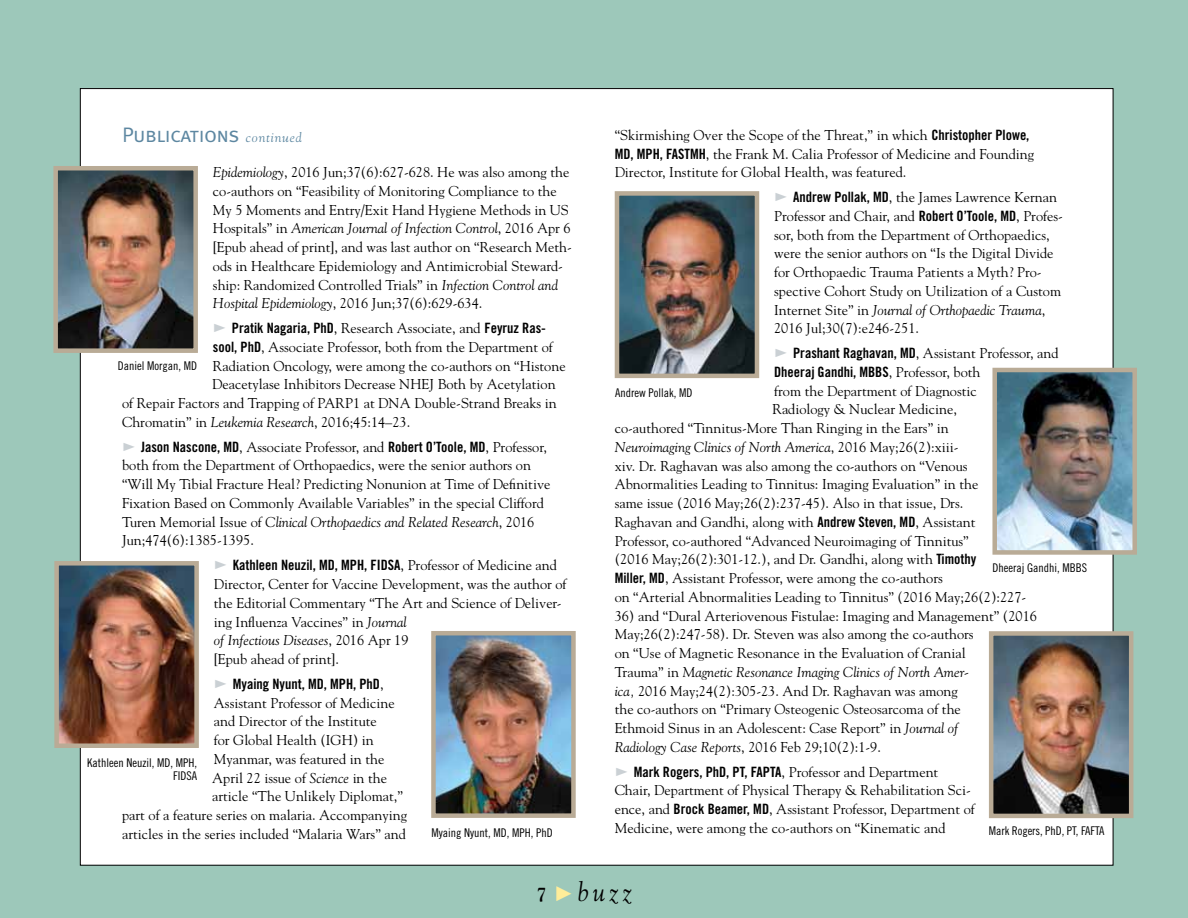
<style>
.page{position:relative;width:1188px;height:918px;background:#9dc8ba}
.page>*{position:absolute;margin:0;border:0;box-sizing:border-box;transform-origin:0 0}
.t1{font:italic 27px "Goudy";color:#000;scale:.9 1}
.t2{font:21px "Meta Normal Caps";letter-spacing:-.025em;color:#5d87a1}
.t3{font:14.25px/18.8px "Goudy";color:#000}
.t4{font:14.25px "Trade Gothic Bold Cond Twenty";color:#000}
.t5{font:italic 14.25px "Goudy";color:#000}
.t6{font:12px/13.5px "Trade Gothic Cond Eighteen";color:#000;text-align:right}
.s1{font-family:"Goudy";font-style:italic;font-size:13.5px}
.s2{font-style:italic}
.s3{font-family:"Goudy"}
.s4{font-family:"Trade Gothic Bold Cond Twenty"}
.s5{font-style:normal}
.s6{font-weight:700;font-style:normal;font-size:19.5px}
</style>
<div class="page">
<div style="left:80px;top:89px;width:1033px;height:776px;background:#fff"></div>
<img style="left:58px;top:171px;width:135px;height:177px">
<div style="left:53px;top:166px;width:145px;height:187px;border:4px solid #b9ab96"></div>
<img style="left:59px;top:566px;width:135px;height:177px">
<div style="left:54px;top:561px;width:145px;height:187px;border:4px solid #b9ab96"></div>
<img style="left:436px;top:636px;width:135px;height:177px">
<div style="left:431px;top:631px;width:145px;height:187px;border:4px solid #b9ab96"></div>
<img style="left:620px;top:196px;width:134px;height:177px">
<div style="left:615px;top:191px;width:144px;height:187px;border:4px solid #b9ab96"></div>
<img style="left:997px;top:373px;width:135px;height:177px">
<div style="left:992px;top:368px;width:145px;height:187px;border:4px solid #b9ab96"></div>
<img style="left:994px;top:636px;width:134px;height:177px">
<div style="left:989px;top:631px;width:144px;height:187px;border:4px solid #b9ab96"></div>
<h2 class="t2" style="left:122px;top:123px;width:181px">Publications <span class="s1">continued</span></h2>
<p class="t3" style="left:213px;top:162px;width:360px"><span class="s2">Epidemiology</span>, 2016 Jun;37(6):627-628. He was also among the co-authors on “Feasibility of Monitoring Compliance to the My 5 Moments and Entry/Exit Hand Hygiene Methods in US Hospitals” in <span class="s2">American Journal of Infection Control</span>, 2016 Apr 6 [Epub ahead of print], and was last author on “Research Meth&shy;ods in Healthcare Epidemiology and Antimicrobial Steward&shy;ship: Randomized Controlled Trials” in <span class="s2">Infection Control and Hospital Epidemiology</span>, 2016 Jun;37(6):629-634.</p>
<p class="t4" style="left:232px;top:319px;width:316px">Pratik Nagaria, PhD<span class="s3">, Research Associate, and</span> Feyruz Ras-</p>
<p class="t3" style="left:213px;top:337px;width:341px"><span class="s4">sool, PhD</span>, Associate Professor, both from the Department of</p>
<p class="t3" style="left:213px;top:356px;width:354px">Radiation Oncology, were among the co-authors on “Histone</p>
<p class="t3" style="left:212px;top:375px;width:345px">Deacetylase Inhibitors Decrease NHEJ Both by Acetylation</p>
<p class="t3" style="left:122px;top:393px;width:436px">of Repair Factors and Trapping of PARP1 at DNA Double-Strand Breaks in</p>
<p class="t3" style="left:122px;top:412px;width:290px">Chromatin” in <span class="s2">Leukemia Research</span>, 2016;45:14–23.</p>
<p class="t3" style="left:122px;top:437px;width:430px;text-indent:19px"><span class="s4">Jason Nascone, MD</span>, Associate Professor, and <span class="s4">Robert O’Toole, MD</span>, Professor, both from the Department of Orthopaedics, were the senior authors on “Will My Tibial Fracture Heal? Predicting Nonunion at Time of Definitive Fixation Based on Commonly Available Variables” in the special Clifford Turen Memorial Issue of <span class="s2">Clinical Orthopaedics and Related Research</span>, 2016<br>Jun;474(6):1385-1395.</p>
<p class="t4" style="left:233px;top:557px;width:326px">Kathleen Neuzil, MD, MPH, FIDSA<span class="s3">, Professor of Medicine and</span></p>
<p class="t3" style="left:214px;top:574px;width:354px">Director, Center for Vaccine Development, was the author of the Editorial Commentary “The Art and Science of Deliver&shy;ing Influenza Vaccines” in <span class="s2">Journal<br>of Infectious Diseases</span>, 2016 Apr 19<br>[Epub ahead of print].</p>
<p class="t4" style="left:233px;top:675px;width:152px">Myaing Nyunt, MD, MPH, PhD<span class="s3">,</span></p>
<p class="t3" style="left:214px;top:693px;width:182px">Assistant Professor of Medicine</p>
<p class="t3" style="left:214px;top:712px;width:165px">and Director of the Institute</p>
<p class="t3" style="left:214px;top:730px;width:161px">for Global Health (IGH) in</p>
<p class="t3" style="left:214px;top:749px;width:172px">Myanmar, was featured in the</p>
<p class="t3" style="left:212px;top:768px;width:176px">April 22 issue of <span class="s2">Science</span> in the</p>
<p class="t3" style="left:212px;top:787px;width:192px">article “The Unlikely Diplomat,”</p>
<p class="t3" style="left:122px;top:805px;width:286px">part of a feature series on malaria. Accompanying</p>
<p class="t3" style="left:122px;top:824px;width:285px">articles in the series included “Malaria Wars” and</p>
<p class="t6" style="left:118px;top:359px;width:81px">Daniel Morgan, MD</p>
<p class="t6" style="left:87px;top:755px;width:111px">Kathleen Neuzil, MD, MPH,<br>FIDSA</p>
<p class="t6" style="left:432px;top:825px;width:123px">Myaing Nyunt, MD, MPH, PhD</p>
<p class="t3" style="left:615px;top:125px;width:421px">“Skirmishing Over the Scope of the Threat,” in which <span class="s4">Christopher Plowe,<br>MD, MPH, FASTMH</span>, the Frank M. Calia Professor of Medicine and Founding<br>Director, Institute for Global Health, was featured.</p>
<p class="t3" style="left:774px;top:187px;width:290px;text-indent:19px"><span class="s4">Andrew Pollak, MD</span>, the James Lawrence Kernan Professor and Chair, and <span class="s4">Robert O’Toole, MD</span>, Profes&shy;sor, both from the Department of Orthopaedics, were the senior authors on “Is the Digital Divide for Orthopaedic Trauma Patients a Myth? Pro&shy;spective Cohort Study on Utilization of a Custom Internet Site” in <span class="s2">Journal of Orthopaedic Trauma</span>, 2016 Jul;30(7):e246-251.</p>
<p class="t3" style="left:793px;top:343px;width:267px"><span class="s4">Prashant Raghavan, MD</span>, Assistant Professor, and</p>
<p class="t4" style="left:774px;top:363px;width:208px">Dheeraj Gandhi, MBBS<span class="s3">, Professor, both</span></p>
<p class="t3" style="left:774px;top:381px;width:204px">from the Department of Diagnostic</p>
<p class="t3" style="left:772px;top:400px;width:186px">Radiology &amp; Nuclear Medicine,</p>
<p class="t3" style="left:615px;top:418px;width:335px">co-authored “Tinnitus-More Than Ringing in the Ears” in</p>
<p class="t5" style="left:615px;top:438px;width:345px">Neuroimaging Clinics of North America<span class="s5">, 2016 May;26(2):xiii-</span></p>
<p class="t3" style="left:615px;top:456px;width:354px">xiv. Dr. Raghavan was also among the co-authors on “Venous</p>
<p class="t3" style="left:615px;top:475px;width:365px">Abnormalities Leading to Tinnitus: Imaging Evaluation” in the</p>
<p class="t3" style="left:615px;top:493px;width:350px">same issue (2016 May;26(2):237-45). Also in that issue, Drs.</p>
<p class="t3" style="left:615px;top:512px;width:362px">Raghavan and Gandhi, along with <span class="s4">Andrew Steven, MD</span>, Assistant</p>
<p class="t3" style="left:615px;top:531px;width:356px">Professor, co-authored “Advanced Neuroimaging of Tinnitus”</p>
<p class="t3" style="left:615px;top:550px;width:363px">(2016 May;26(2):301-12.), and Dr. Gandhi, along with <span class="s4">Timothy</span></p>
<p class="t3" style="left:615px;top:568px;width:330px"><span class="s4">Miller, MD</span>, Assistant Professor, were among the co-authors</p>
<p class="t3" style="left:615px;top:587px;width:413px">on “Arterial Abnormalities Leading to Tinnitus” (2016 May;26(2):227-</p>
<p class="t3" style="left:615px;top:606px;width:424px">36) and “Dural Arteriovenous Fistulae: Imaging and Management” (2016<br>May;26(2):247-58). Dr. Steven was also among the co-authors<br>on “Use of Magnetic Resonance in the Evaluation of Cranial<br>Trauma” in <span class="s2">Magnetic Resonance Imaging Clinics of North Amer-<br>ica,</span> 2016 May;24(2):305-23. And Dr. Raghavan was among<br>the co-authors on “Primary Osteogenic Osteosarcoma of the<br>Ethmoid Sinus in an Adolescent: Case Report” in <span class="s2">Journal of<br>Radiology Case Reports</span>, 2016 Feb 29;10(2):1-9.</p>
<p class="t4" style="left:634px;top:763px;width:306px">Mark Rogers, PhD, PT, FAPTA<span class="s3">, Professor and Department</span></p>
<p class="t3" style="left:615px;top:781px;width:362px">Chair, Department of Physical Therapy &amp; Rehabilitation Sci&shy;ence, and <span class="s4">Brock Beamer, MD</span>, Assistant Professor, Department of<br>Medicine, were among the co-authors on “Kinematic and</p>
<p class="t6" style="left:615px;top:386px;width:79px">Andrew Pollak, MD</p>
<p class="t6" style="left:992px;top:561px;width:96px">Dheeraj Gandhi, MBBS</p>
<p class="t6" style="left:989px;top:824px;width:117px">Mark Rogers, PhD, PT, FAFTA</p>
<h1 class="t1" style="left:537px;top:875px;width:107px"><span class="s6">7</span> buzz</h1>
</div>
